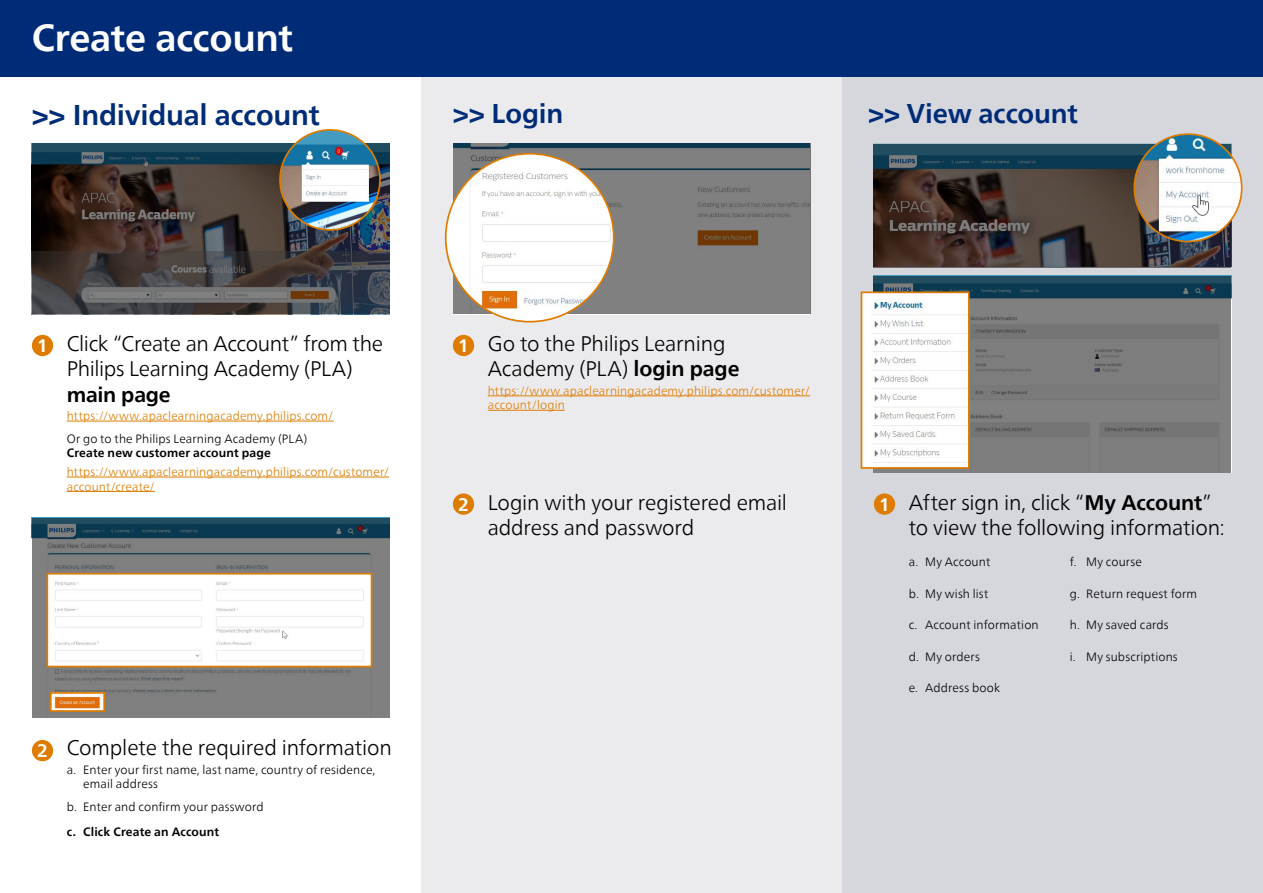
<style>
.page{position:relative;width:1263px;height:893px;background:#fff}
.page>*{position:absolute;margin:0;border:0;box-sizing:border-box;transform-origin:0 0}
.t1{font:700 37.5px "Neue Frutiger World";letter-spacing:-.01em;color:#fff}
.t2{font:700 28.5px "Neue Frutiger World";letter-spacing:-.01em;color:#002c77}
.t3{font:700 27px "Neue Frutiger World";letter-spacing:-.01em;color:#002c77}
.t4{font:300 21px/25.2px "Neue Frutiger World";letter-spacing:-.01em;color:#000}
.t5{font:700 21px "Neue Frutiger World";letter-spacing:-.01em;color:#000}
.t6{font:700 18px "Neue Frutiger World";color:#fff}
.t7{font:300 12px/14.4px "Neue Frutiger World";letter-spacing:.01em;color:#000}
.t8{font:300 12px/14.4px "Neue Frutiger World";letter-spacing:.01em;color:#de7c00}
.t9{font:700 12px "Neue Frutiger World";letter-spacing:.015em;color:#000}
.s1{font-weight:700;font-size:18px;color:#fff}
.s2{font-weight:700}
</style>
<div class="page">
<div style="left:842px;top:77px;width:421px;height:816px;background:#d6d7dd"></div>
<div style="left:421px;top:77px;width:421px;height:816px;background:#ebebee"></div>
<div style="left:0;top:0;width:1263px;height:77px;background:#002c77"></div>
<div style="left:32px;top:740px;width:21px;height:21px;background:#de7c00;border-radius:50%"></div>
<div style="left:453px;top:335px;width:21px;height:21px;background:#de7c00;border-radius:50%"></div>
<hr style="left:488px;top:396px;width:322px;height:1px;background:#de7c00">
<hr style="left:488px;top:410px;width:77px;height:1px;background:#de7c00">
<div style="left:453px;top:493px;width:21px;height:22px;background:#de7c00;border-radius:50%"></div>
<div style="left:874px;top:493px;width:21px;height:22px;background:#de7c00;border-radius:50%"></div>
<hr style="left:67px;top:421px;width:267px;height:1px;background:#de7c00">
<hr style="left:67px;top:477px;width:322px;height:1px;background:#de7c00">
<hr style="left:67px;top:491px;width:88px;height:1px;background:#de7c00">
<div style="left:32px;top:335px;width:21px;height:21px;background:#de7c00;border-radius:50%"></div>
<svg style="left:453px;top:144px;width:357px;height:170px;background:#787979"></svg>
<svg style="left:32px;top:144px;width:357px;height:170px;background:#3f3d3e"></svg>
<svg style="left:32px;top:518px;width:357px;height:200px;background:#6a7276"></svg>
<svg style="left:874px;top:144px;width:357px;height:123px;background:#3d3b3b"></svg>
<svg style="left:874px;top:276px;width:357px;height:196px;background:#6d7376"></svg>
<img style="left:864px;top:294px;width:103px;height:172px">
<div style="left:861px;top:291px;width:109px;height:178px;border:2px solid #de7c00"></div>
<img style="left:280px;top:130px;width:100px;height:100px;border-radius:50px">
<div style="left:279px;top:129px;width:102px;height:102px;border:2px solid #de7c00;border-radius:50%"></div>
<img style="left:49px;top:576px;width:320px;height:88px">
<div style="left:46px;top:573px;width:326px;height:94px;border:2px solid #de7c00"></div>
<svg style="left:444px;top:152px;width:171px;height:171px;background:#e5e0db"></svg>
<img style="left:1133px;top:133px;width:110px;height:110px">
<img style="left:53px;top:695px;width:49px;height:14px">
<div style="left:50px;top:692px;width:55px;height:20px;border:2px solid #de7c00"></div>
<h1 class="t1" style="left:32px;top:5px;width:263px">Create account</h1>
<h2 class="t2" style="left:32px;top:89px;width:289px">&gt;&gt; Individual account</h2>
<h3 class="t3" style="left:453px;top:90px;width:112px">&gt;&gt; Login</h3>
<h3 class="t3" style="left:868px;top:90px;width:211px">&gt;&gt; View account</h3>
<h3 class="t6" style="left:37px;top:330px;width:12px">1</h3>
<h3 class="t4" style="left:67px;top:331px;width:318px">Click “Create an Account” from the<br>Philips Learning Academy (PLA)</h3>
<h3 class="t5" style="left:67px;top:376px;width:105px">main page</h3>
<p class="t8" style="left:67px;top:409px;width:268px">https://www.apaclearningacademy.philips.com/</p>
<p class="t7" style="left:67px;top:432px;width:242px">Or go to the Philips Learning Academy (PLA)</p>
<p class="t9" style="left:67px;top:443px;width:206px">Create new customer account page</p>
<p class="t8" style="left:67px;top:465px;width:324px">https://www.apaclearningacademy.philips.com/customer/ account/create/</p>
<h3 class="t6" style="left:37px;top:734px;width:12px">2</h3>
<h3 class="t4" style="left:67px;top:735px;width:327px">Complete the required information</h3>
<p class="t7" style="left:83px;top:763px;width:294px;text-indent:-16px">a. Enter your first name, last name, country of residence, email address</p>
<p class="t7" style="left:67px;top:800px;width:198px">b. Enter and confirm your password</p>
<p class="t9" style="left:67px;top:821px;width:154px">c. Click Create an Account</p>
<h3 class="t4" style="left:488px;top:331px;width:253px;text-indent:-30px"><span class="s1">1</span> Go to the Philips Learning<br>Academy (PLA) <span class="s2">login page</span></h3>
<p class="t8" style="left:488px;top:384px;width:324px">https://www.apaclearningacademy.philips.com/customer/ account/login</p>
<h3 class="t4" style="left:488px;top:490px;width:301px">Login with your registered email address and password</h3>
<h3 class="t6" style="left:458px;top:489px;width:12px">2</h3>
<h3 class="t6" style="left:879px;top:489px;width:12px">1</h3>
<h3 class="t4" style="left:909px;top:490px;width:318px">After sign in, click “<span class="s2">My Account</span>” to view the following information:</h3>
<p class="t7" style="left:909px;top:555px;width:83px">a. My Account</p>
<p class="t7" style="left:909px;top:586px;width:81px">b. My wish list</p>
<p class="t7" style="left:909px;top:618px;width:131px">c. Account information</p>
<p class="t7" style="left:909px;top:649px;width:73px">d. My orders</p>
<p class="t7" style="left:909px;top:681px;width:93px">e. Address book</p>
<p class="t7" style="left:1070px;top:555px;width:74px">f. My course</p>
<p class="t7" style="left:1070px;top:586px;width:129px">g. Return request form</p>
<p class="t7" style="left:1070px;top:618px;width:101px">h. My saved cards</p>
<p class="t7" style="left:1070px;top:649px;width:110px">i. My subscriptions</p>
</div>
